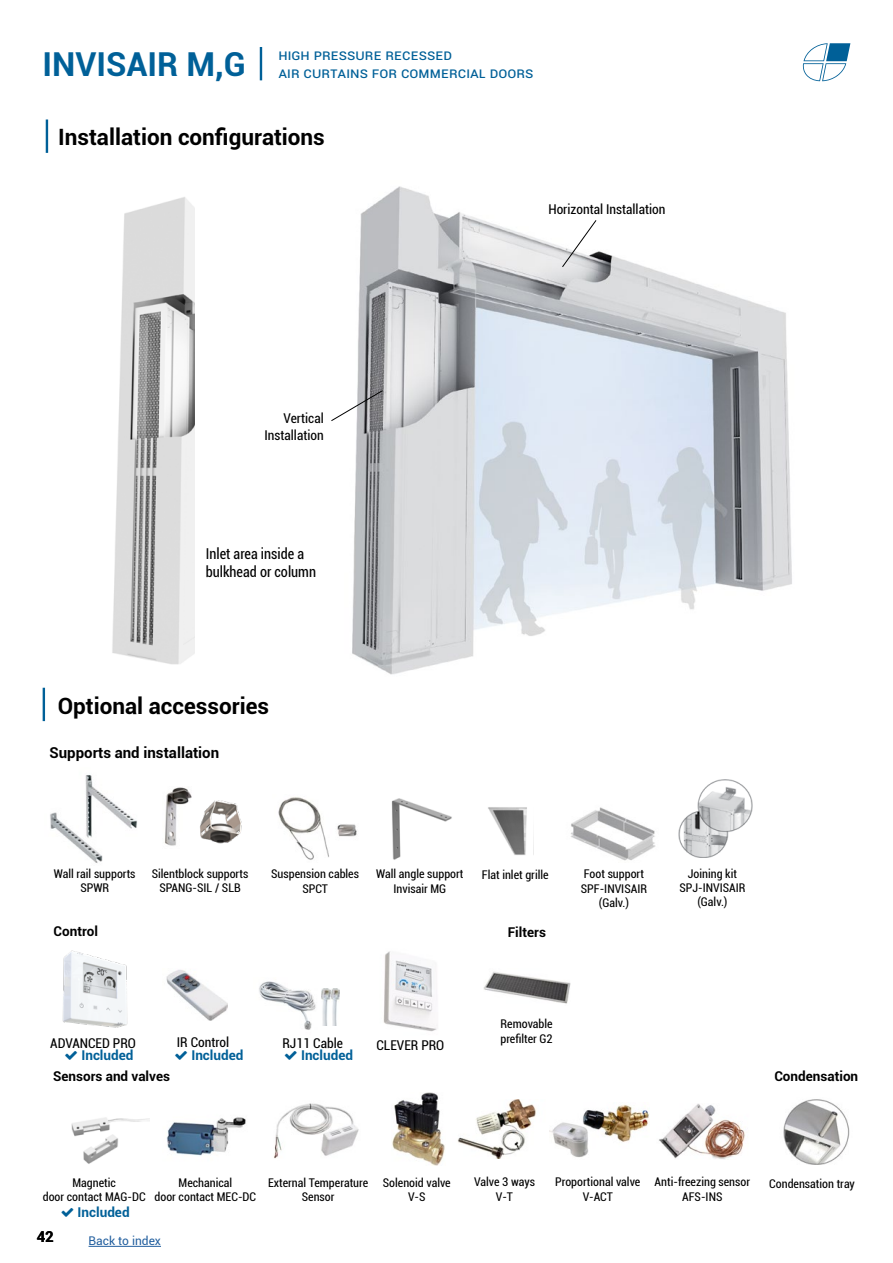
<style>
.page{position:relative;width:893px;height:1263px;background:#fff}
.page>*{position:absolute;margin:0;border:0;box-sizing:border-box;transform-origin:0 0}
.t1{font:700 33px "Roboto";color:#006098}
.t2{font:700 22.5px "Roboto";color:#000}
.t3{font:15px/18px "Roboto";color:#006098}
.t4{font:condensed 15px/18px "Roboto";color:#000;scale:.95 1}
.t5{font:700 15px "Roboto";color:#000}
.t6{font:condensed 13.5px/16.2px "Roboto";color:#000;text-align:right}
.t7{font:700 13.5px "Roboto";color:#000}
.t8{font:700 13.5px "Roboto";color:#006098}
.t9{font:condensed 12px/14.4px "Roboto";color:#000;text-align:center}
.t10{font:12px "Roboto";color:#215e9e}
</style>
<div class="page">
<svg style="left:803px;top:43px;width:47px;height:38px"></svg>
<hr style="left:89px;top:1246px;width:72px;height:1px;background:#215e9e">
<hr style="left:43px;top:688px;width:2px;height:33px;background:#006098">
<hr style="left:46px;top:119px;width:2px;height:34px;background:#006098">
<img style="left:278px;top:797px;width:79px;height:63px">
<img style="left:50px;top:775px;width:87px;height:88px">
<img style="left:165px;top:787px;width:27px;height:59px">
<img style="left:200px;top:800px;width:42px;height:44px">
<img style="left:352px;top:186px;width:440px;height:489px">
<img style="left:112px;top:197px;width:83px;height:468px">
<svg style="left:331px;top:390px;width:52px;height:31px"></svg>
<svg style="left:562px;top:220px;width:35px;height:47px"></svg>
<img style="left:391px;top:798px;width:61px;height:62px">
<img style="left:488px;top:807px;width:39px;height:48px">
<hr style="left:260px;top:47px;width:2px;height:33px;background:#006098">
<img style="left:274px;top:1103px;width:85px;height:56px">
<img style="left:659px;top:1103px;width:86px;height:56px">
<img style="left:71px;top:1117px;width:79px;height:47px">
<img style="left:167px;top:1117px;width:79px;height:39px">
<img style="left:392px;top:1092px;width:53px;height:74px">
<img style="left:457px;top:1100px;width:79px;height:59px">
<img style="left:549px;top:1104px;width:100px;height:54px">
<img style="left:783px;top:1099px;width:67px;height:65px">
<img style="left:571px;top:807px;width:85px;height:54px">
<img style="left:678px;top:779px;width:75px;height:79px">
<img style="left:484px;top:972px;width:87px;height:32px">
<img style="left:166px;top:970px;width:61px;height:50px">
<img style="left:259px;top:981px;width:64px;height:49px">
<img style="left:321px;top:989px;width:19px;height:36px">
<img style="left:62px;top:950px;width:66px;height:78px">
<img style="left:383px;top:951px;width:54px;height:81px">
<h1 class="t1" style="left:43px;top:41px;width:205px">INVISAIR M,G</h1>
<p class="t3" style="left:278px;top:46px;width:17px">High</p>
<p class="t3" style="left:278px;top:46px;width:142px;text-indent:35px">Pressure RECESSED<br>Air Curtain</p>
<p class="t3" style="left:360px;top:64px;width:98px">s For Commercia</p>
<p class="t3" style="left:479px;top:64px;width:55px">l DOORS</p>
<h2 class="t2" style="left:58px;top:121px;width:268px">Installation configurations</h2>
<p class="t6" style="left:548px;top:200px;width:119px">Horizontal Installation</p>
<p class="t6" style="left:264px;top:410px;width:61px">Vertical<br>Installation</p>
<p class="t4" style="left:206px;top:544px;width:117px">Inlet area inside a bulkhead or column</p>
<h2 class="t2" style="left:58px;top:690px;width:213px">Optional accessories</h2>
<p class="t5" style="left:50px;top:742px;width:171px">Supports and installation</p>
<p class="t9" style="left:54px;top:866px;width:83px">Wall rail supports<br>SPWR</p>
<p class="t9" style="left:152px;top:866px;width:98px">Silentblock supports<br>SPANG-SIL / SLB</p>
<p class="t9" style="left:271px;top:866px;width:89px">Suspension cables<br>SPCT</p>
<p class="t7" style="left:54px;top:921px;width:46px">Control</p>
<p class="t9" style="left:376px;top:866px;width:89px">Wall angle support<br>Invisair MG</p>
<p class="t9" style="left:482px;top:867px;width:68px">Flat inlet grille</p>
<p class="t7" style="left:508px;top:923px;width:40px">Filters</p>
<p class="t9" style="left:581px;top:866px;width:68px">Foot support<br>SPF-INVISAIR (Galv.)</p>
<p class="t9" style="left:679px;top:866px;width:68px">Joining kit<br>SPJ-INVISAIR (Galv.)</p>
<p class="t6" style="left:50px;top:1035px;width:87px">ADVANCED PRO</p>
<p class="t6" style="left:177px;top:1033px;width:54px">IR Control</p>
<p class="t6" style="left:282px;top:1035px;width:62px">RJ11 Cable</p>
<p class="t6" style="left:376px;top:1037px;width:69px">CLEVER PRO</p>
<p class="t8" style="left:81px;top:1046px;width:54px">Included</p>
<p class="t8" style="left:191px;top:1046px;width:54px">Included</p>
<p class="t8" style="left:301px;top:1046px;width:54px">Included</p>
<p class="t9" style="left:500px;top:1016px;width:54px;text-align:left">Removable prefilter G2</p>
<p class="t7" style="left:53px;top:1066px;width:119px">Sensors and valves</p>
<p class="t7" style="left:774px;top:1066px;width:85px">Condensation</p>
<p class="t9" style="left:155px;top:1175px;width:103px">Mechanical<br>door contact MEC-DC</p>
<p class="t9" style="left:383px;top:1175px;width:69px">Solenoid valve<br>V-S</p>
<p class="t9" style="left:474px;top:1174px;width:62px">Valve 3 ways<br>V-T</p>
<p class="t9" style="left:555px;top:1174px;width:87px">Proportional valve<br>V-ACT</p>
<p class="t9" style="left:655px;top:1174px;width:97px">Anti-freezing sensor<br>AFS-INS</p>
<p class="t9" style="left:268px;top:1175px;width:102px">External Temperature<br>Sensor</p>
<p class="t9" style="left:73px;top:1175px;width:45px">Magnetic</p>
<p class="t9" style="left:769px;top:1176px;width:87px">Condensation tray</p>
<p class="t9" style="left:43px;top:1189px;width:104px">door contact MAG-DC</p>
<p class="t8" style="left:78px;top:1202px;width:54px">Included</p>
<p class="t5" style="left:37px;top:1226px;width:19px">42</p>
<p class="t10" style="left:89px;top:1233px;width:74px">Back to index</p>
</div>
